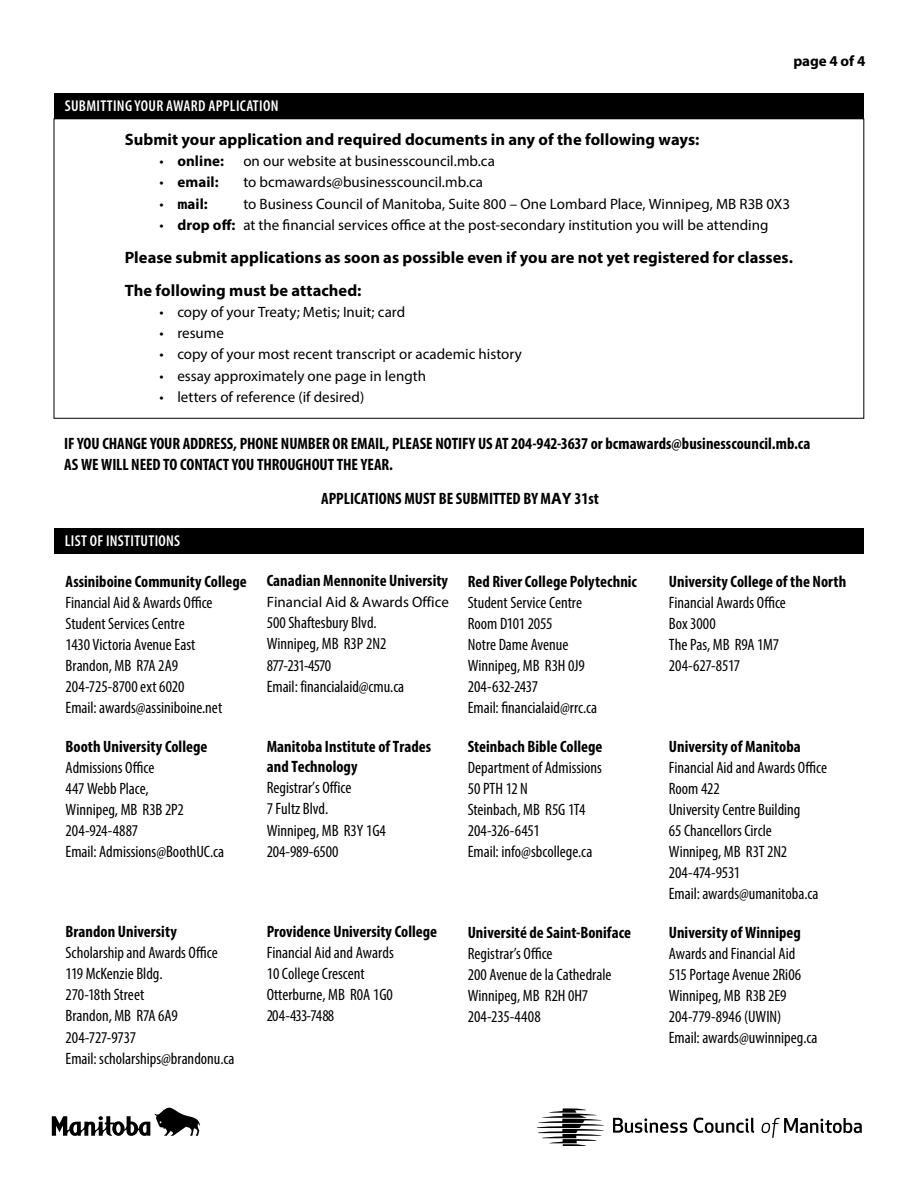
<style>
.page{position:relative;width:918px;height:1188px;background:#fff}
.page>*{position:absolute;margin:0;border:0;box-sizing:border-box;transform-origin:0 0}
.t1{font:condensed 16.5px/21px "Myriad Pro";color:#000}
.t2{font:700 condensed 16.5px/21px "Myriad Pro";letter-spacing:.005em;color:#000}
.t3{font:700 16.5px/33px "Myriad Pro";color:#000}
.t4{font:600 condensed 15.75px "Myriad Pro";letter-spacing:.02em;color:#fff}
.t5{font:15px "Myriad Pro";color:#000}
.t6{font:700 15px "Myriad Pro";letter-spacing:.005em;color:#000}
.s1{font-weight:400}
.s2{font-stretch:condensed}
.s3{font-weight:700}
.s4{font-stretch:normal}
</style>
<div class="page">
<div style="left:54px;top:93px;width:810px;height:26px;background:#000"></div>
<div style="left:54px;top:528px;width:810px;height:26px;background:#000"></div>
<svg style="left:52px;top:1107px;width:148px;height:28px"></svg>
<svg style="left:537px;top:1108px;width:67px;height:38px"></svg>
<svg style="left:613px;top:1118px;width:74px;height:15px"></svg>
<svg style="left:694px;top:1118px;width:60px;height:15px"></svg>
<svg style="left:761px;top:1118px;width:101px;height:20px"></svg>
<p class="t6" style="left:793px;top:51px;width:73px">page 4 of 4</p>
<p class="t4" style="left:65px;top:98px;width:215px">SUBMITTING YOUR AWARD APPLICATION</p>
<p class="t3" style="left:125px;top:122px;width:576px">Submit your application and required documents in any of the following ways:</p>
<p class="t6" style="left:159px;top:151px;width:66px"><span class="s1">•</span> online:</p>
<p class="t5" style="left:243px;top:152px;width:253px">on our website at businesscouncil.mb.ca</p>
<p class="t6" style="left:159px;top:172px;width:61px"><span class="s1">•</span> email:</p>
<p class="t5" style="left:243px;top:173px;width:241px">to bcmawards@businesscouncil.mb.ca</p>
<p class="t6" style="left:159px;top:194px;width:50px"><span class="s1">•</span> <span class="s2">m</span>ail:</p>
<p class="t5" style="left:243px;top:194px;width:548px">to Business Council of Manitoba, Suite 800 – One Lombard Place, Winnipeg, MB R3B 0X3</p>
<p class="t5" style="left:159px;top:215px;width:611px">• <span class="s3">drop off:</span> at the financial services office at the post-secondary institution you will be attending</p>
<p class="t3" style="left:125px;top:240px;width:670px">Please submit applications as soon as possible even if you are not yet registered for classes.<br>The following must be attached:</p>
<p class="t5" style="left:159px;top:303px;width:247px">• copy of your Treaty; Metis; Inuit; card</p>
<p class="t5" style="left:159px;top:324px;width:66px">• resume</p>
<p class="t5" style="left:159px;top:345px;width:364px">• copy of your most recent transcript or academic history</p>
<p class="t5" style="left:159px;top:366px;width:268px">• essay approximately one page in length</p>
<p class="t5" style="left:159px;top:388px;width:206px">• letters of reference (if desired)</p>
<p class="t2" style="left:64px;top:433px;width:748px">IF YOU CHANGE YOUR ADDRESS, PHONE NUMBER OR EMAIL, PLEASE NOTIFY US AT 204-942-3637 or bcmawards@businesscouncil.mb.ca<br>AS WE WILL NEED TO CONTACT YOU THROUGHOUT THE YEAR.</p>
<p class="t2" style="left:321px;top:488px;width:279px">APPLICATIONS MUST BE SUBMITTED BY M<span class="s4">AY</span> 31st</p>
<p class="t4" style="left:65px;top:532px;width:117px">LIST OF INSTITUTIONS</p>
<p class="t2" style="left:66px;top:570px;width:183px">Assiniboine Community College</p>
<p class="t1" style="left:66px;top:591px;width:158px">Financial Aid &amp; Awards Office<br>Student Services Centre<br>1430 Victoria Avenue East<br>Brandon, MB R7A 2A9<br>204-725-8700 ext 6020<br>Email: awards@assiniboine.net</p>
<p class="t2" style="left:267px;top:570px;width:183px">Canadian Mennonite University</p>
<p class="t5" style="left:267px;top:593px;width:184px">Financial Aid &amp; Awards Office</p>
<p class="t1" style="left:267px;top:612px;width:139px">500 Shaftesbury Blvd.<br>Winnipeg, MB R3P 2N2<br>877-231-4570<br>Email: financialaid@cmu.ca</p>
<p class="t2" style="left:669px;top:570px;width:179px">University College of the North</p>
<p class="t1" style="left:669px;top:592px;width:118px">Financial Awards Office<br>Box 3000<br>The Pas, MB R9A 1M7<br>204-627-8517</p>
<p class="t2" style="left:468px;top:570px;width:171px">Red River College Polytechnic</p>
<p class="t1" style="left:468px;top:592px;width:131px">Student Service Centre<br>Room D101 2055<br>Notre Dame Avenue<br>Winnipeg, MB R3H 0J9<br>204-632-2437<br>Email: financialaid@rrc.ca</p>
<p class="t2" style="left:66px;top:735px;width:143px">Booth University College</p>
<p class="t1" style="left:66px;top:756px;width:160px">Admissions Office<br>447 Webb Place,<br>Winnipeg, MB R3B 2P2<br>204-924-4887<br>Email: Admissions@BoothUC.ca</p>
<p class="t2" style="left:66px;top:921px;width:113px">Brandon University</p>
<p class="t1" style="left:66px;top:942px;width:170px">Scholarship and Awards Office<br>119 McKenzie Bldg.<br>270-18th Street<br>Brandon, MB R7A 6A9<br>204-727-9737<br>Email: scholarships@brandonu.ca</p>
<p class="t2" style="left:267px;top:736px;width:166px;line-height:20.4px">Manitoba Institute of Trades and Technology</p>
<p class="t1" style="left:267px;top:777px;width:121px">Registrar’s Office<br>7 Fultz Blvd.<br>Winnipeg, MB R3Y 1G4<br>204-989-6500</p>
<p class="t2" style="left:267px;top:920px;width:172px">Providence University College</p>
<p class="t1" style="left:267px;top:942px;width:129px">Financial Aid and Awards<br>10 College Crescent<br>Otterburne, MB R0A 1G0<br>204-433-7488</p>
<p class="t2" style="left:468px;top:735px;width:136px">Steinbach Bible College</p>
<p class="t1" style="left:468px;top:757px;width:136px">Department of Admissions<br>50 PTH 12 N<br>Steinbach, MB R5G 1T4<br>204-326-6451<br>Email: info@sbcollege.ca</p>
<p class="t2" style="left:468px;top:921px;width:165px">Université de Saint-Boniface</p>
<p class="t1" style="left:468px;top:942px;width:145px">Registrar’s Office<br>200 Avenue de la Cathedrale<br>Winnipeg, MB R2H 0H7<br>204-235-4408</p>
<p class="t2" style="left:669px;top:735px;width:133px">University of Manitoba</p>
<p class="t1" style="left:669px;top:757px;width:160px">Financial Aid and Awards Office<br>Room 422<br>University Centre Building<br>65 Chancellors Circle<br>Winnipeg, MB R3T 2N2<br>204-474-9531<br>Email: awards@umanitoba.ca</p>
<p class="t2" style="left:669px;top:921px;width:134px">University of Winnipeg</p>
<p class="t1" style="left:669px;top:942px;width:150px">Awards and Financial Aid<br>515 Portage Avenue 2Ri06<br>Winnipeg, MB R3B 2E9<br>204-779-8946 (UWIN)<br>Email: awards@uwinnipeg.ca</p>
</div>
